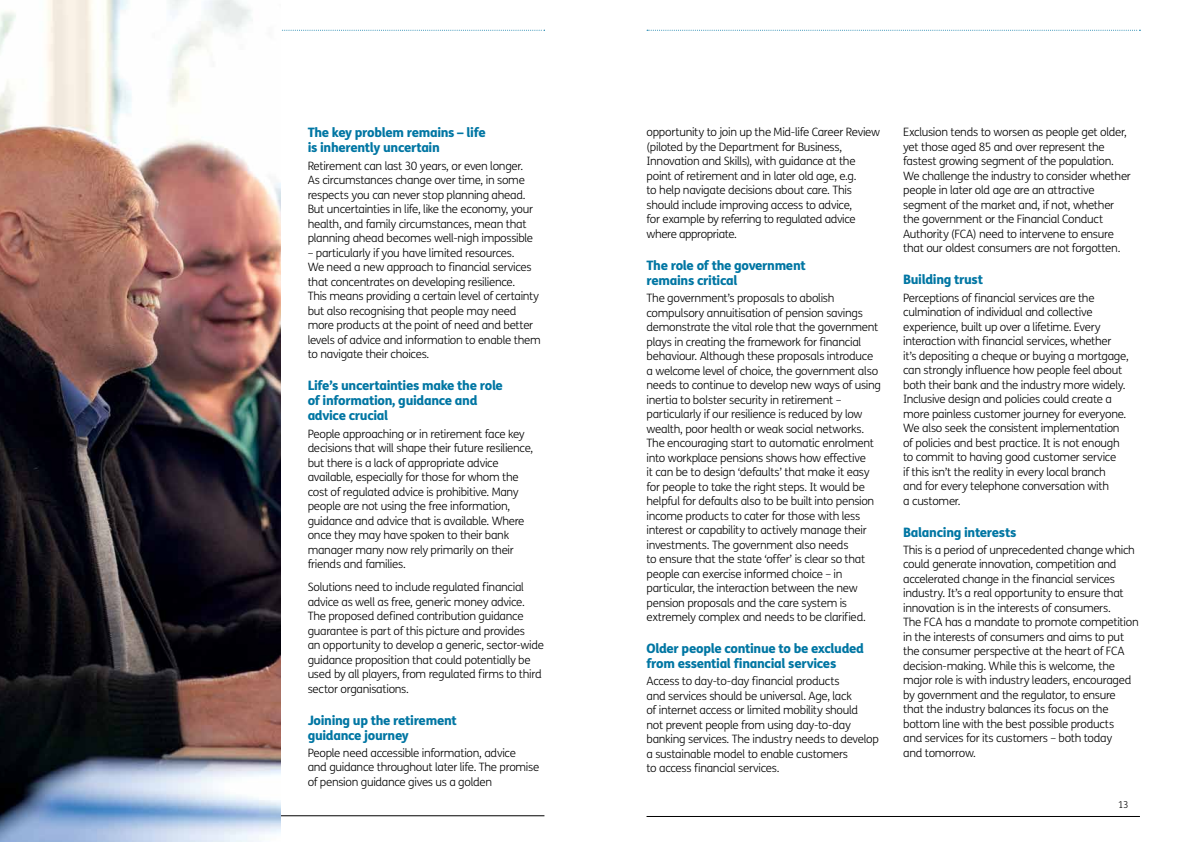
<style>
.page{position:relative;width:1191px;height:842px;background:#fff}
.page>*{position:absolute;margin:0;border:0;box-sizing:border-box;transform-origin:0 0}
.t1{font:800 13px/15px "FS Me";letter-spacing:-.025em;color:#0076a3}
.t2{font:300 11.5px/14.5px "FS Me";letter-spacing:-.025em;color:#000}
.t3{font:300 9.5px "FS Me";color:#000}
</style>
<div class="page">
<svg style="left:647px;top:30px;width:493px;height:1px"></svg>
<svg style="left:282px;top:30px;width:263px;height:1px"></svg>
<hr style="left:646px;top:816px;width:494px;height:1px;background:#000">
<hr style="left:51px;top:815px;width:493px;height:1px;background:#000">
<img style="left:0;top:0;width:281px;height:842px">
<p class="t1" style="left:308px;top:125px;width:180px">The key problem remains – life is inherently uncertain</p>
<p class="t2" style="left:308px;top:159px;width:227px">Retirement can last 30 years, or even longer.<br>As circumstances change over time, in some respects you can never stop planning ahead.<br>But uncertainties in life, like the economy, your health, and family circumstances, mean that planning ahead becomes well-nigh impossible</p>
<p class="t2" style="left:308px;top:246px;width:234px">– particularly if you have limited resources.<br>We need a new approach to financial services that concentrates on developing resilience.<br>This means providing a certain level of certainty but also recognising that people may need more products at the point of need and better levels of advice and information to enable them to navigate their choices.</p>
<p class="t1" style="left:308px;top:378px;width:197px">Life’s uncertainties make the role of information, guidance and advice crucial</p>
<p class="t2" style="left:308px;top:427px;width:227px">People approaching or in retirement face key decisions that will shape their future resilience, but there is a lack of appropriate advice available, especially for those for whom the cost of regulated advice is prohibitive. Many people are not using the free information, guidance and advice that is available. Where once they may have spoken to their bank manager many now rely primarily on their friends and families.</p>
<p class="t2" style="left:308px;top:580px;width:238px">Solutions need to include regulated financial advice as well as free, generic money advice.<br>The proposed defined contribution guidance guarantee is part of this picture and provides<br>an opportunity to develop a generic, sector-wide guidance proposition that could potentially be used by all players, from regulated firms to third sector organisations.</p>
<p class="t1" style="left:308px;top:712px;width:151px">Joining up the retirement guidance journey</p>
<p class="t2" style="left:308px;top:746px;width:233px">People need accessible information, advice<br>and guidance throughout later life. The promise of pension guidance gives us a golden</p>
<p class="t2" style="left:646px;top:125px;width:235px">opportunity to join up the Mid-life Career Review (piloted by the Department for Business, Innovation and Skills), with guidance at the point of retirement and in later old age, e.g.<br>to help navigate decisions about care. This should include improving access to advice,<br>for example by referring to regulated advice where appropriate.</p>
<p class="t1" style="left:646px;top:258px;width:161px">The role of the government remains critical</p>
<p class="t2" style="left:646px;top:291px;width:236px">The government’s proposals to abolish compulsory annuitisation of pension savings demonstrate the vital role that the government plays in creating the framework for financial behaviour. Although these proposals introduce a welcome level of choice, the government also needs to continue to develop new ways of using inertia to bolster security in retirement – particularly if our resilience is reduced by low wealth, poor health or weak social networks.<br>The encouraging start to automatic enrolment into workplace pensions shows how effective<br>it can be to design ‘defaults’ that make it easy for people to take the right steps. It would be helpful for defaults also to be built into pension income products to cater for those with less interest or capability to actively manage their investments. The government also needs<br>to ensure that the state ‘offer’ is clear so that people can exercise informed choice – in particular, the interaction between the new pension proposals and the care system is extremely complex and needs to be clarified.</p>
<p class="t1" style="left:646px;top:641px;width:219px">Older people continue to be excluded from essential financial services</p>
<p class="t2" style="left:646px;top:674px;width:234px">Access to day-to-day financial products<br>and services should be universal. Age, lack<br>of internet access or limited mobility should<br>not prevent people from using day-to-day banking services. The industry needs to develop a sustainable model to enable customers<br>to access financial services.</p>
<p class="t2" style="left:903px;top:125px;width:229px">Exclusion tends to worsen as people get older, yet those aged 85 and over represent the fastest growing segment of the population.<br>We challenge the industry to consider whether people in later old age are an attractive segment of the market and, if not, whether the government or the Financial Conduct Authority (FCA) need to intervene to ensure that our oldest consumers are not forgotten.</p>
<p class="t1" style="left:903px;top:272px;width:81px">Building trust</p>
<p class="t2" style="left:903px;top:291px;width:227px">Perceptions of financial services are the culmination of individual and collective experience, built up over a lifetime. Every interaction with financial services, whether<br>it’s depositing a cheque or buying a mortgage, can strongly influence how people feel about both their bank and the industry more widely.<br>Inclusive design and policies could create a more painless customer journey for everyone.<br>We also seek the consistent implementation of policies and best practice. It is not enough to commit to having good customer service<br>if this isn’t the reality in every local branch<br>and for every telephone conversation with<br>a customer.</p>
<p class="t1" style="left:903px;top:524px;width:115px">Balancing interests</p>
<p class="t2" style="left:903px;top:543px;width:237px">This is a period of unprecedented change which could generate innovation, competition and accelerated change in the financial services industry. It’s a real opportunity to ensure that innovation is in the interests of consumers.<br>The FCA has a mandate to promote competition in the interests of consumers and aims to put the consumer perspective at the heart of FCA decision-making. While this is welcome, the major role is with industry leaders, encouraged by government and the regulator, to ensure that the industry balances its focus on the bottom line with the best possible products<br>and services for its customers – both today<br>and tomorrow.</p>
<p class="t3" style="left:1118px;top:799px;width:12px">13</p>
</div>
